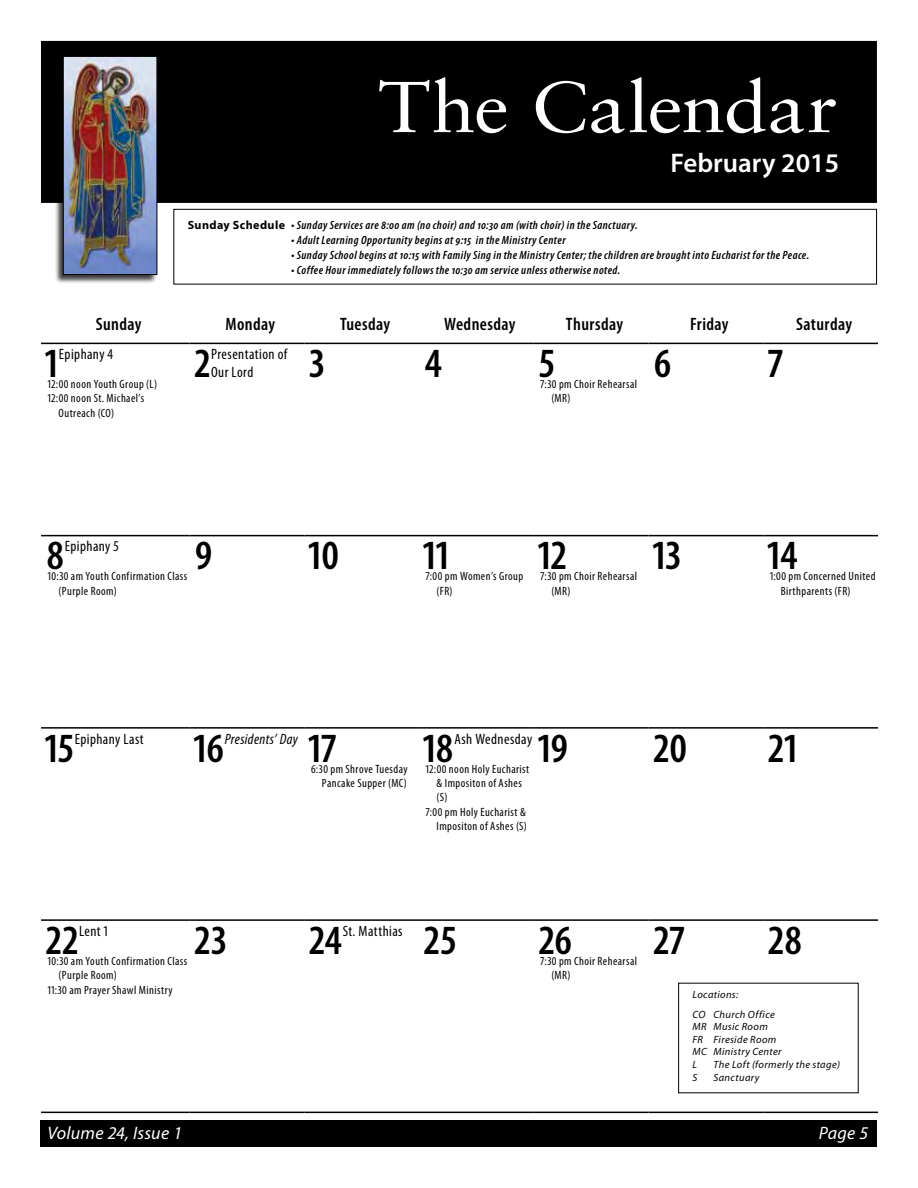
<style>
.page{position:relative;width:918px;height:1188px;background:#fff}
.page>*{position:absolute;margin:0;border:0;box-sizing:border-box;transform-origin:0 0}
.t1{font:72px "Sabon LT Std";letter-spacing:-.005em;color:#fff;scale:1.1 1}
.t2{font:600 condensed 41.7px "Myriad Pro";letter-spacing:.015em;color:#000}
.t3{font:600 27px "Myriad Pro";color:#fff}
.t4{font:600 condensed 18px "Myriad Pro";letter-spacing:.025em;color:#000}
.t5{font:italic 18px "Myriad Pro";letter-spacing:.015em;color:#fff}
.t6{font:condensed 15px/18px "Myriad Pro";letter-spacing:.03em;color:#000}
.t7{font:italic condensed 15px "Myriad Pro";letter-spacing:.025em;color:#000}
.t8{font:condensed 12px/14.4px "Myriad Pro";letter-spacing:.035em;color:#000}
.t9{font:italic 600 condensed 12px "Myriad Pro";letter-spacing:.035em;color:#000}
.t10{font:italic 10.5px/12.6px "Myriad Pro";letter-spacing:.035em;color:#000}
.s1{font-weight:700;font-style:normal;font-stretch:normal}
</style>
<div class="page">
<div style="left:40px;top:1120px;width:838px;height:27px;background:#000"></div>
<hr style="left:41px;top:343px;width:149px;height:1px;background:#000">
<hr style="left:190px;top:343px;width:114px;height:1px;background:#000">
<hr style="left:304px;top:343px;width:115px;height:1px;background:#000">
<hr style="left:419px;top:343px;width:115px;height:1px;background:#000">
<hr style="left:534px;top:343px;width:115px;height:1px;background:#000">
<hr style="left:649px;top:343px;width:114px;height:1px;background:#000">
<hr style="left:763px;top:343px;width:115px;height:1px;background:#000">
<hr style="left:41px;top:535px;width:149px;height:1px;background:#000">
<hr style="left:190px;top:535px;width:114px;height:1px;background:#000">
<hr style="left:304px;top:535px;width:115px;height:1px;background:#000">
<hr style="left:419px;top:535px;width:115px;height:1px;background:#000">
<hr style="left:534px;top:535px;width:115px;height:1px;background:#000">
<hr style="left:649px;top:535px;width:114px;height:1px;background:#000">
<hr style="left:763px;top:535px;width:115px;height:1px;background:#000">
<hr style="left:41px;top:727px;width:149px;height:2px;background:#000">
<hr style="left:190px;top:727px;width:114px;height:2px;background:#000">
<hr style="left:304px;top:727px;width:115px;height:2px;background:#000">
<hr style="left:419px;top:727px;width:115px;height:2px;background:#000">
<hr style="left:534px;top:727px;width:115px;height:2px;background:#000">
<hr style="left:649px;top:727px;width:114px;height:2px;background:#000">
<hr style="left:763px;top:727px;width:115px;height:2px;background:#000">
<hr style="left:41px;top:919px;width:149px;height:2px;background:#000">
<hr style="left:190px;top:919px;width:114px;height:2px;background:#000">
<hr style="left:304px;top:919px;width:115px;height:2px;background:#000">
<hr style="left:419px;top:919px;width:115px;height:2px;background:#000">
<hr style="left:534px;top:919px;width:115px;height:2px;background:#000">
<hr style="left:649px;top:919px;width:114px;height:2px;background:#000">
<hr style="left:763px;top:919px;width:115px;height:2px;background:#000">
<hr style="left:41px;top:1112px;width:149px;height:1px;background:#000">
<hr style="left:190px;top:1112px;width:114px;height:1px;background:#000">
<hr style="left:304px;top:1112px;width:115px;height:1px;background:#000">
<hr style="left:419px;top:1112px;width:115px;height:1px;background:#000">
<hr style="left:534px;top:1112px;width:115px;height:1px;background:#000">
<hr style="left:649px;top:1112px;width:114px;height:1px;background:#000">
<hr style="left:763px;top:1112px;width:115px;height:1px;background:#000">
<div style="left:173px;top:209px;width:704px;height:75px;border:1px solid #000"></div>
<div style="left:42px;top:42px;width:834px;height:160px;background:#000"></div>
<div style="left:41px;top:41px;width:836px;height:162px;border:2px solid #000"></div>
<div style="left:54px;top:56px;width:104px;height:228px;background:#000;opacity:.75"></div>
<img style="left:65px;top:58px;width:90px;height:215px">
<div style="left:63px;top:56px;width:94px;height:219px;border:1px solid #000"></div>
<h1 class="t1" style="left:378px;top:64px;width:419px">The Calendar</h1>
<h3 class="t3" style="left:671px;top:146px;width:170px">February 2015</h3>
<p class="t9" style="left:188px;top:217px;width:452px"><span class="s1">Sunday Schedule</span> • Sunday Services are 8:00 am (no choir) and 10:30 am (with choir) in the Sanctuary.</p>
<p class="t9" style="left:291px;top:232px;width:276px">• Adult Learning Opportunity begins at 9:15 in the Ministry Center</p>
<p class="t9" style="left:291px;top:247px;width:520px">• Sunday School begins at 10:15 with Family Sing in the Ministry Center; the children are brought into Eucharist for the Peace.</p>
<p class="t9" style="left:291px;top:262px;width:331px">• Coffee Hour immediately follows the 10:30 am service unless otherwise noted.</p>
<h3 class="t4" style="left:96px;top:312px;width:47px">Sunday</h3>
<h3 class="t4" style="left:225px;top:312px;width:51px">Monday</h3>
<h3 class="t4" style="left:340px;top:312px;width:52px">Tuesday</h3>
<h3 class="t4" style="left:444px;top:312px;width:73px">Wednesday</h3>
<h3 class="t4" style="left:566px;top:312px;width:59px">Thursday</h3>
<h3 class="t4" style="left:690px;top:312px;width:40px">Friday</h3>
<h3 class="t4" style="left:796px;top:312px;width:57px">Saturday</h3>
<h2 class="t2" style="left:46px;top:338px;width:14px">1</h2>
<p class="t6" style="left:59px;top:345px;width:56px">Epiphany 4</p>
<p class="t8" style="left:48px;top:377px;width:111px">12:00 noon Youth Group (L)</p>
<p class="t8" style="left:48px;top:391px;width:98px">12:00 noon St. Michael’s</p>
<p class="t8" style="left:59px;top:406px;width:57px">Outreach (CO)</p>
<h2 class="t2" style="left:195px;top:338px;width:16px">2</h2>
<p class="t6" style="left:211px;top:345px;width:78px">Presentation of<br>Our Lord</p>
<h2 class="t2" style="left:310px;top:338px;width:16px">3</h2>
<h2 class="t2" style="left:425px;top:338px;width:18px">4</h2>
<h2 class="t2" style="left:539px;top:338px;width:17px">5</h2>
<p class="t8" style="left:551px;top:377px;width:87px;text-indent:-11px">7:30 pm Choir Rehearsal (MR)</p>
<h2 class="t2" style="left:654px;top:338px;width:19px">6</h2>
<h2 class="t2" style="left:768px;top:338px;width:15px">7</h2>
<h2 class="t2" style="left:47px;top:530px;width:19px">8</h2>
<p class="t6" style="left:65px;top:537px;width:55px">Epiphany 5</p>
<p class="t8" style="left:59px;top:569px;width:130px;text-indent:-11px">10:30 am Youth Confirmation Class (Purple Room)</p>
<h2 class="t2" style="left:195px;top:530px;width:19px">9</h2>
<h2 class="t2" style="left:309px;top:530px;width:31px">10</h2>
<h2 class="t2" style="left:424px;top:530px;width:27px">11</h2>
<p class="t8" style="left:437px;top:569px;width:88px;text-indent:-11px">7:00 pm Women’s Group (FR)</p>
<h2 class="t2" style="left:538px;top:530px;width:29px">12</h2>
<p class="t8" style="left:551px;top:569px;width:87px;text-indent:-11px">7:30 pm Choir Rehearsal (MR)</p>
<h2 class="t2" style="left:653px;top:530px;width:29px">13</h2>
<h2 class="t2" style="left:768px;top:530px;width:31px">14</h2>
<p class="t8" style="left:781px;top:569px;width:96px;text-indent:-11px">1:00 pm Concerned United<br>Birthparents (FR)</p>
<h2 class="t2" style="left:46px;top:722px;width:30px">15</h2>
<p class="t6" style="left:75px;top:730px;width:71px">Epiphany Last</p>
<h2 class="t2" style="left:194px;top:722px;width:31px">16</h2>
<p class="t7" style="left:225px;top:730px;width:75px">Presidents’ Day</p>
<h2 class="t2" style="left:309px;top:722px;width:28px">17</h2>
<p class="t8" style="left:311px;top:761px;width:98px;text-align:right">6:30 pm Shrove Tuesday<br>Pancake Supper (MC)</p>
<h2 class="t2" style="left:424px;top:722px;width:31px">18</h2>
<p class="t6" style="left:454px;top:730px;width:79px">Ash Wednesday</p>
<p class="t8" style="left:426px;top:761px;width:105px">12:00 noon Holy Eucharist</p>
<p class="t8" style="left:437px;top:776px;width:87px">&amp; Impositon of Ashes</p>
<p class="t8" style="left:437px;top:790px;width:12px">(S)</p>
<p class="t8" style="left:426px;top:804px;width:102px">7:00 pm Holy Eucharist &amp;</p>
<p class="t8" style="left:437px;top:819px;width:92px">Impositon of Ashes (S)</p>
<h2 class="t2" style="left:538px;top:722px;width:31px">19</h2>
<h2 class="t2" style="left:654px;top:722px;width:34px">20</h2>
<h2 class="t2" style="left:769px;top:722px;width:30px">21</h2>
<h2 class="t2" style="left:47px;top:914px;width:33px">22</h2>
<p class="t6" style="left:79px;top:922px;width:30px">Lent 1</p>
<p class="t8" style="left:48px;top:953px;width:141px">10:30 am Youth Confirmation Class</p>
<p class="t8" style="left:59px;top:968px;width:60px">(Purple Room)</p>
<p class="t8" style="left:48px;top:982px;width:126px">11:30 am Prayer Shawl Ministry</p>
<h2 class="t2" style="left:195px;top:914px;width:33px">23</h2>
<h2 class="t2" style="left:310px;top:914px;width:33px">24</h2>
<p class="t6" style="left:343px;top:922px;width:61px">St. Matthias</p>
<h2 class="t2" style="left:425px;top:914px;width:33px">25</h2>
<h2 class="t2" style="left:539px;top:914px;width:34px">26</h2>
<p class="t8" style="left:551px;top:953px;width:87px;text-indent:-11px">7:30 pm Choir Rehearsal (MR)</p>
<h2 class="t2" style="left:654px;top:914px;width:32px">27</h2>
<h2 class="t2" style="left:769px;top:914px;width:34px">28</h2>
<p class="t10" style="left:692px;top:985px;width:84px;line-height:19.4px">Locations:<br>CO Church Office</p>
<p class="t10" style="left:692px;top:1020px;width:149px">MR Music Room<br>FR Fireside Room<br>MC Ministry Center<br>L The Loft (formerly the stage)<br>S</p>
<p class="t10" style="left:713px;top:1071px;width:48px">Sanctuary</p>
<h3 class="t5" style="left:47px;top:1121px;width:136px">Volume 24, Issue 1</h3>
<h3 class="t5" style="left:819px;top:1121px;width:51px">Page 5</h3>
</div>
